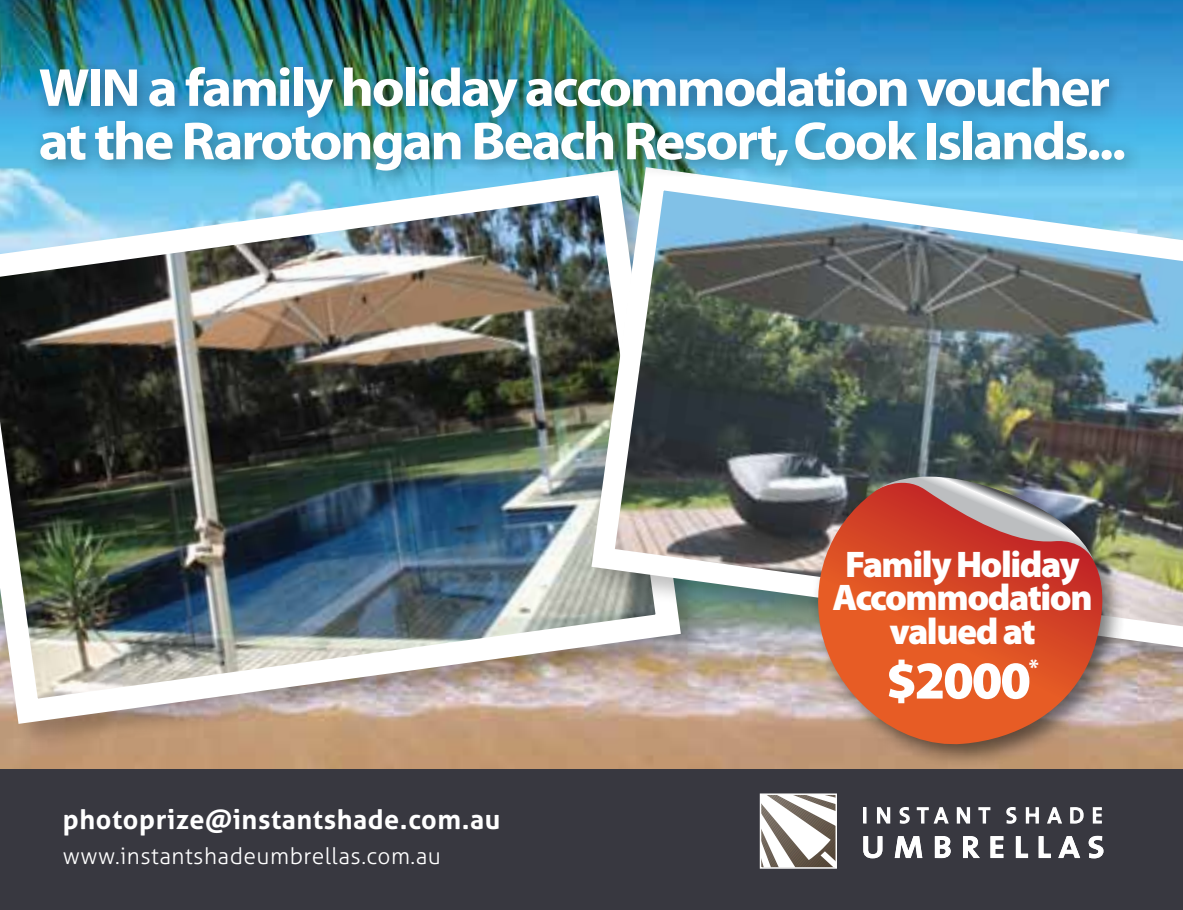
<style>
.page{position:relative;width:1183px;height:910px;background:#fff}
.page>*{position:absolute;margin:0;border:0;box-sizing:border-box;transform-origin:0 0}
.t1{font:700 54px/53.4px "Myriad";letter-spacing:-.04em;color:#fff;scale:1.06 1}
.t2{font:900 53.7px "Myriad Pro";color:#fff}
.t3{font:900 37.2px/33.3px "Myriad Pro";letter-spacing:-.04em;color:#fff;text-align:center}
.t4{font:700 27px "Aller";letter-spacing:.02em;color:#fff}
.t5{font:300 22.8px "Aller";letter-spacing:.02em;color:#fff}
.t6{font:900 21.3px "Myriad Pro";color:#fff}
</style>
<div class="page">
<img style="left:0;top:0;width:1182px;height:769px">
<div style="left:0;top:167px;width:708px;height:585px;background:#000;opacity:.25"></div>
<img style="left:0;top:157px;width:693px;height:579px">
<img style="left:579px;top:155px;width:603px;height:507px">
<div style="left:0;top:769px;width:1182px;height:141px;background:#383840"></div>
<svg style="left:761px;top:795px;width:73px;height:72px;background:#beb9b4"></svg>
<div style="left:759px;top:793px;width:77px;height:76px;border:1px solid #fff"></div>
<svg style="left:863px;top:807px;width:240px;height:52px"></svg>
<div style="left:809px;top:469px;width:317px;height:300px;background:#000;opacity:.53"></div>
<svg style="left:809px;top:478px;width:298px;height:271px;background:#cb613e"></svg>
<svg style="left:875px;top:473px;width:218px;height:88px;background:#ab655f"></svg>
<div style="left:29px;top:55px;width:1114px;height:135px;background:#000;opacity:.4"></div>
<p class="t1" style="left:39px;top:63px;width:1027px">WIN a family holiday accommodation voucher at the Rarotongan Beach Resort, Cook Islands...</p>
<p class="t4" style="left:63px;top:802px;width:438px">photoprize@instantshade.com.au</p>
<p class="t5" style="left:63px;top:842px;width:379px">www.instantshadeumbrellas.com.au</p>
<p class="t3" style="left:832px;top:546px;width:262px">Family Holiday<br>Accommodation valued at</p>
<p class="t2" style="left:885px;top:645px;width:146px">$2000</p>
<p class="t6" style="left:1028px;top:653px;width:12px">*</p>
</div>
